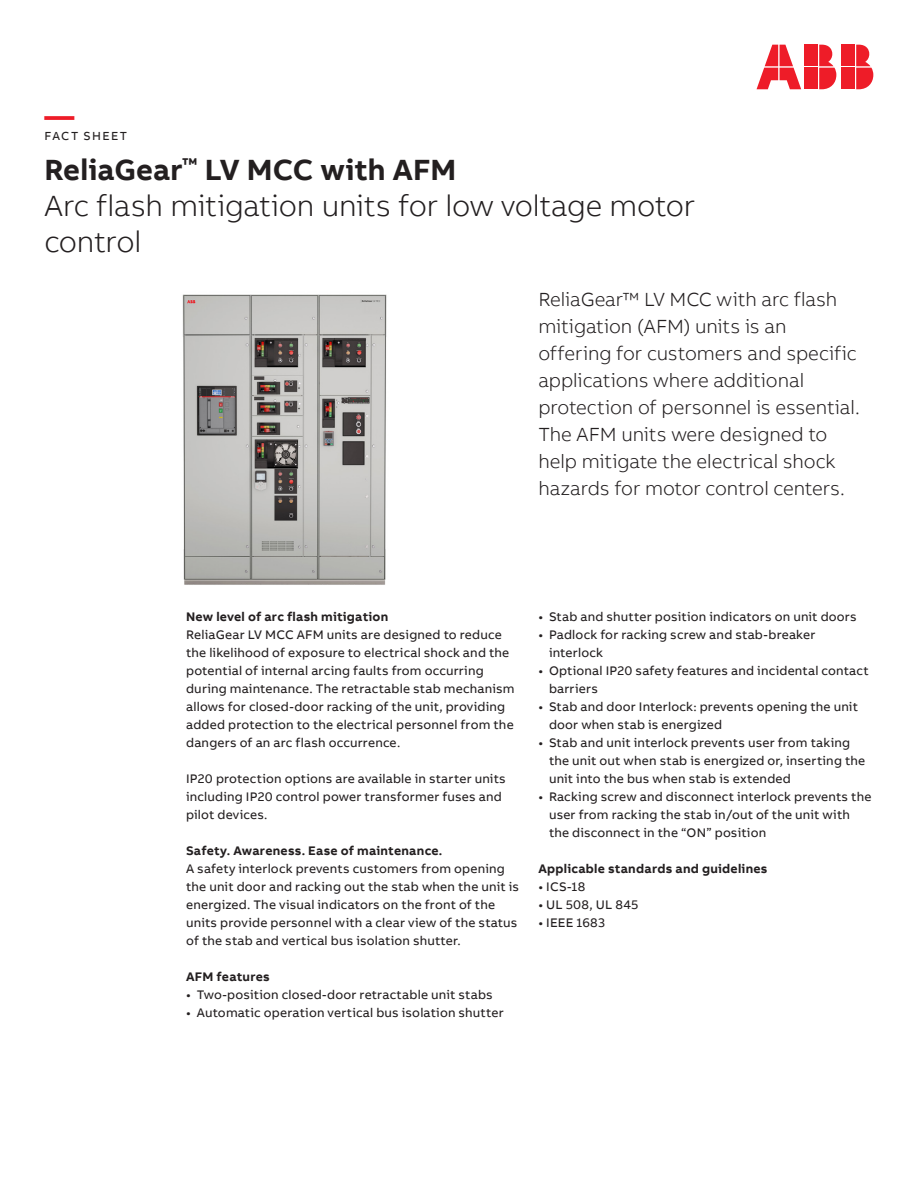
<style>
.page{position:relative;width:918px;height:1188px;background:#fff}
.page>*{position:absolute;margin:0;border:0;box-sizing:border-box;transform-origin:0 0}
.Subheadline_M_20pt_24pt{font:300 30px/36px "AB Bvoice";letter-spacing:-.005em;color:#231f20}
.Headline_M_20pt_24pt{font:700 30px "AB Bvoice";color:#231f20}
.Headline_M_20pt_24pt-2{font:700 30px "AB Bvoice";color:#ee1c28}
.Lead_13pt_18pt{font:300 19.5px/27px "AB Bvoice";letter-spacing:-.005em;color:#231f20}
.Copytext_8_5pt_12pt{font:12.75px/18px "AB Bvoice";letter-spacing:.015em;color:#231f20}
.Paragraph_Title_8_5pt_12pt{font:700 12.75px "AB Bvoice";letter-spacing:.02em;color:#231f20}
.Category_M_8pt_9_6pt{font:12px "AB Bvoice";letter-spacing:.12em;color:#231f20}
</style>
<div class="page">
<img style="left:182px;top:294px;width:205px;height:291px">
<div style="left:842px;top:45px;width:13px;height:21px;background:#ee1c28"></div>
<div style="left:842px;top:68px;width:13px;height:21px;background:#ee1c28"></div>
<svg style="left:856px;top:45px;width:17px;height:44px"></svg>
<svg style="left:757px;top:45px;width:44px;height:44px"></svg>
<div style="left:805px;top:45px;width:13px;height:21px;background:#ee1c28"></div>
<div style="left:805px;top:68px;width:13px;height:21px;background:#ee1c28"></div>
<svg style="left:819px;top:45px;width:17px;height:44px"></svg>
<p class="Headline_M_20pt_24pt-2" style="left:44px;top:96px;width:31px">—</p>
<p class="Category_M_8pt_9_6pt" style="left:44px;top:129px;width:84px">FACT SHEET</p>
<p class="Headline_M_20pt_24pt" style="left:44px;top:150px;width:413px">ReliaGear<sup>™</sup> LV MCC with AFM</p>
<p class="Subheadline_M_20pt_24pt" style="left:44px;top:187px;width:652px">Arc flash mitigation units for low voltage motor control</p>
<p class="Lead_13pt_18pt" style="left:538px;top:286px;width:301px">ReliaGear™ LV MCC with arc flash</p>
<p class="Lead_13pt_18pt" style="left:538px;top:313px;width:323px">mitigation (AFM) units is an offering for customers and specific applications where additional protection of personnel is essential.<br>The AFM units were designed to help mitigate the electrical shock hazards for motor control centers.</p>
<p class="Paragraph_Title_8_5pt_12pt" style="left:186px;top:608px;width:204px">New level of arc flash mitigation</p>
<p class="Copytext_8_5pt_12pt" style="left:186px;top:625px;width:330px">ReliaGear LV MCC AFM units are designed to reduce the likelihood of exposure to electrical shock and the potential of internal arcing faults from occurring during maintenance. The retractable stab mechanism allows for closed-door racking of the unit, providing added protection to the electrical personnel from the dangers of an arc flash occurrence.</p>
<p class="Copytext_8_5pt_12pt" style="left:186px;top:769px;width:321px">IP20 protection options are available in starter units including IP20 control power transformer fuses and</p>
<p class="Copytext_8_5pt_12pt" style="left:186px;top:805px;width:83px">pilot devices.</p>
<p class="Paragraph_Title_8_5pt_12pt" style="left:186px;top:842px;width:258px">Safety. Awareness. Ease of maintenance.</p>
<p class="Copytext_8_5pt_12pt" style="left:186px;top:859px;width:334px">A safety interlock prevents customers from opening the unit door and racking out the stab when the unit is energized. The visual indicators on the front of the units provide personnel with a clear view of the status of the stab and vertical bus isolation shutter.</p>
<p class="Paragraph_Title_8_5pt_12pt" style="left:186px;top:968px;width:85px">AFM features</p>
<p class="Copytext_8_5pt_12pt" style="left:186px;top:985px;width:308px">• Two-position closed-door retractable unit stabs</p>
<p class="Copytext_8_5pt_12pt" style="left:186px;top:1003px;width:319px">• Automatic operation vertical bus isolation shutter</p>
<p class="Copytext_8_5pt_12pt" style="left:538px;top:607px;width:320px">• Stab and shutter position indicators on unit doors</p>
<p class="Copytext_8_5pt_12pt" style="left:549px;top:625px;width:268px;text-indent:-11px">• Padlock for racking screw and stab-breaker interlock</p>
<p class="Copytext_8_5pt_12pt" style="left:549px;top:661px;width:321px;text-indent:-11px">• Optional IP20 safety features and incidental contact barriers</p>
<p class="Copytext_8_5pt_12pt" style="left:549px;top:697px;width:310px;text-indent:-11px">• Stab and door Interlock: prevents opening the unit door when stab is energized</p>
<p class="Copytext_8_5pt_12pt" style="left:549px;top:733px;width:318px;text-indent:-11px">• Stab and unit interlock prevents user from taking the unit out when stab is energized or, inserting the unit into the bus when stab is extended</p>
<p class="Copytext_8_5pt_12pt" style="left:549px;top:787px;width:324px;text-indent:-11px">• Racking screw and disconnect interlock prevents the user from racking the stab in/out of the unit with the disconnect in the “ON” position</p>
<p class="Paragraph_Title_8_5pt_12pt" style="left:538px;top:860px;width:231px">Applicable standards and guidelines</p>
<p class="Copytext_8_5pt_12pt" style="left:538px;top:877px;width:48px">• ICS-18</p>
<p class="Copytext_8_5pt_12pt" style="left:538px;top:895px;width:102px">• UL 508, UL 845</p>
<p class="Copytext_8_5pt_12pt" style="left:538px;top:913px;width:68px">• IEEE 1683</p>
</div>
